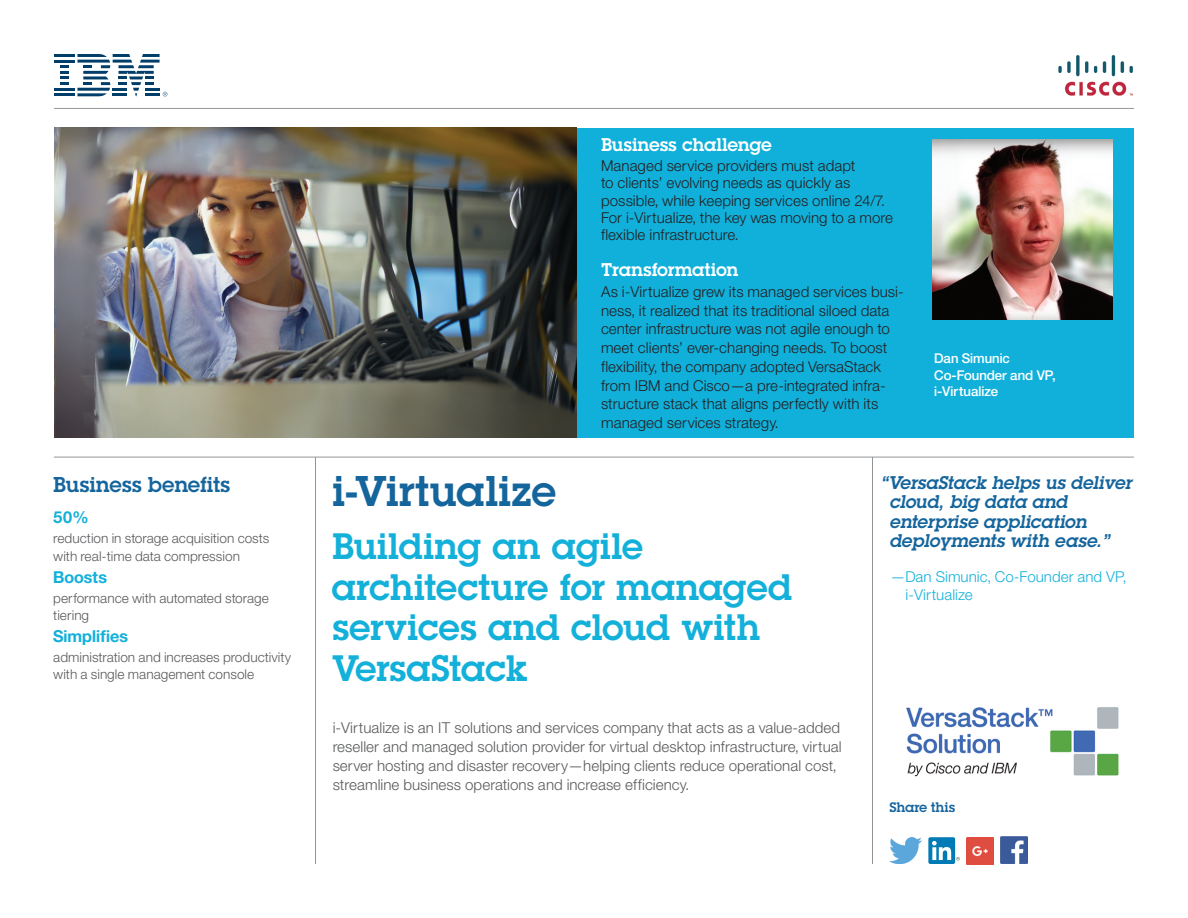
<style>
.page{position:relative;width:1188px;height:918px;background:#fff}
.page>*{position:absolute;margin:0;border:0;box-sizing:border-box;transform-origin:0 0}
.t1{font:42px "Lubalin Demifor IBM";color:#15659d}
.t2{font:36px/40.5px "Lubalin Demifor IBM";color:#13b0da}
.t3{font:21px "Lubalin Demifor IBM";color:#15659d}
.t4{font:18px/19.5px "Lubalin Demi Italicfor IBM";color:#15659d}
.t5{font:18px "Lubalin Demifor IBM";color:#fff}
.t6{font:16.5px "Helv Neue Boldfor IBM";color:#13b0da}
.t7{font:15px/18.8px "Helv Neue Lightfor IBM";color:#231f20}
.t8{font:15px/18.8px "Helv Neue Lightfor IBM";color:#58595b}
.t9{font:15px/18px "Helv Neue Lightfor IBM";color:#13b0da}
.t10{font:13.5px/17.2px "Helv Neue Lightfor IBM";color:#58595b}
.t11{font:13.5px/16.5px "Helv Neue Mediumfor IBM";color:#fff}
.t12{font:13.5px "Lubalin Demifor IBM";color:#15659d}
</style>
<div class="page">
<hr style="left:315px;top:457px;width:1px;height:407px;background:#939698">
<hr style="left:872px;top:457px;width:1px;height:407px;background:#939698">
<hr style="left:54px;top:108px;width:1080px;height:1px;background:#939698">
<hr style="left:54px;top:457px;width:1080px;height:1px;background:#939698">
<div style="left:577px;top:128px;width:557px;height:310px;background:#10b0db"></div>
<img style="left:54px;top:128px;width:523px;height:310px">
<hr style="left:54px;top:54px;width:21px;height:3px;background:#003e69">
<hr style="left:54px;top:60px;width:21px;height:3px;background:#003e69">
<hr style="left:54px;top:88px;width:21px;height:3px;background:#003e69">
<svg style="left:60px;top:65px;width:9px;height:20px"></svg>
<hr style="left:54px;top:93px;width:21px;height:3px;background:#003e69">
<svg style="left:77px;top:54px;width:90px;height:42px"></svg>
<img style="left:933px;top:139px;width:180px;height:180px">
<img style="left:890px;top:838px;width:32px;height:26px">
<div style="left:928px;top:837px;width:27px;height:27px;background:#007bb6;border-radius:2px"></div>
<svg style="left:932px;top:841px;width:28px;height:20px"></svg>
<img style="left:1000px;top:837px;width:27px;height:27px">
<img style="left:1058px;top:55px;width:75px;height:41px">
<img style="left:966px;top:837px;width:28px;height:28px">
<img style="left:906px;top:707px;width:213px;height:69px">
<h3 class="t3" style="left:53px;top:470px;width:179px">Business benefits</h3>
<p class="t6" style="left:53px;top:507px;width:37px">50%</p>
<p class="t10" style="left:53px;top:530px;width:218px">reduction in storage acquisition costs with real-time data compression</p>
<p class="t6" style="left:53px;top:566px;width:55px">Boosts</p>
<p class="t10" style="left:53px;top:589px;width:217px">performance with automated storage tiering</p>
<p class="t6" style="left:53px;top:626px;width:76px">Simplifies</p>
<p class="t10" style="left:53px;top:648px;width:239px">administration and increases productivity with a single management console</p>
<p class="t5" style="left:601px;top:133px;width:172px">Business challenge</p>
<p class="t7" style="left:601px;top:157px;width:294px;line-height:17.2px">Managed service providers must adapt<br>to clients’ evolving needs as quickly as possible, while keeping services online 24/7.<br>For i-Virtualize, the key was moving to a more flexible infrastructure.</p>
<p class="t5" style="left:601px;top:257px;width:139px">Transformation</p>
<p class="t7" style="left:601px;top:282px;width:304px">As i-Virtualize grew its managed services busi&shy;ness, it realized that its traditional siloed data center infrastructure was not agile enough to meet clients’ ever-changing needs. To boost flexibility, the company adopted VersaStack from IBM and Cisco—a pre-integrated infra&shy;structure stack that aligns perfectly with its managed services strategy.</p>
<p class="t11" style="left:934px;top:350px;width:123px">Dan Simunic<br>Co-Founder and VP, i-Virtualize</p>
<h1 class="t1" style="left:332px;top:463px;width:225px">i-Virtualize</h1>
<h2 class="t2" style="left:332px;top:526px;width:462px">Building an agile architecture for managed services and cloud with<br>VersaStack</h2>
<p class="t8" style="left:333px;top:718px;width:511px">i-Virtualize is an IT solutions and services company that acts as a value-added reseller and managed solution provider for virtual desktop infrastructure, virtual server hosting and disaster recovery—helping clients reduce operational cost, streamline business operations and increase efficiency.</p>
<p class="t4" style="left:890px;top:472px;width:243px;text-indent:-8px">“VersaStack helps us deliver cloud, big data and enterprise application deployments with ease.”</p>
<p class="t9" style="left:906px;top:568px;width:222px;text-indent:-15px">—Dan Simunic, Co-Founder and VP, i-Virtualize</p>
<p class="t12" style="left:890px;top:798px;width:67px">Share this</p>
</div>
